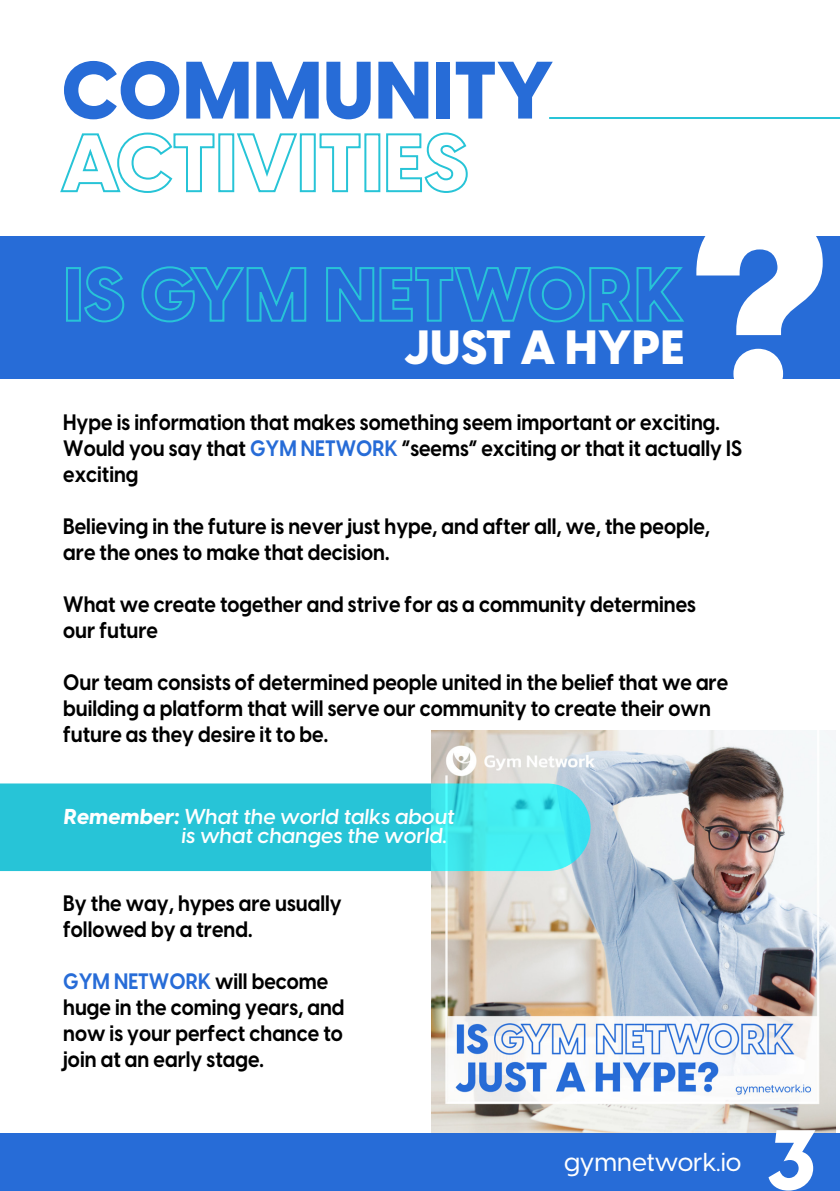
<style>
.page{position:relative;width:840px;height:1191px;background:#fff}
.page>*{position:absolute;margin:0;border:0;box-sizing:border-box;transform-origin:0 0}
.t1{font:italic 800 83.8px "Visby CF";color:#fff}
.t2{font:800 80px "Visby CF";letter-spacing:.01em;color:#276cd7}
.t3{font:800 47.4px "Visby CF";letter-spacing:.01em;color:#fff}
.t4{font:500 25.6px "Visby CF";color:#fff}
.t5{font:700 22px/26px "Visby CF";color:#000;scale:.91 1}
.t6{font:italic 600 21.2px/18.8px "Visby CF";color:#fff}
.s1{color:#276cd7}
.s2{font-weight:800}
</style>
<div class="page">
<img style="left:431px;top:730px;width:404px;height:403px">
<svg style="left:0;top:783px;width:590px;height:88px;background:#30cddc"></svg>
<div style="left:0;top:236px;width:839px;height:143px;background:#276cd7"></div>
<div style="left:0;top:1133px;width:839px;height:58px;background:#276cd7"></div>
<svg style="left:60px;top:132px;width:155px;height:61px"></svg>
<div style="left:218px;top:133px;width:16px;height:59px;border:2px solid #27c4d7"></div>
<svg style="left:237px;top:133px;width:61px;height:60px"></svg>
<div style="left:299px;top:133px;width:16px;height:59px;border:2px solid #27c4d7"></div>
<svg style="left:319px;top:133px;width:42px;height:60px"></svg>
<div style="left:364px;top:133px;width:16px;height:59px;border:2px solid #27c4d7"></div>
<svg style="left:386px;top:132px;width:82px;height:61px"></svg>
<hr style="left:549px;top:117px;width:290px;height:2px;background:#27c4d7">
<div style="left:66px;top:267px;width:15px;height:55px;border:2px solid #27c4d7"></div>
<svg style="left:84px;top:266px;width:41px;height:57px"></svg>
<svg style="left:141px;top:266px;width:166px;height:57px"></svg>
<svg style="left:326px;top:266px;width:358px;height:57px"></svg>
<svg style="left:696px;top:236px;width:126px;height:143px"></svg>
<h2 class="t2" style="left:61px;top:26px;width:494px">COMMUNITY</h2>
<h3 class="t3" style="left:404px;top:309px;width:281px">JUST A HYPE</h3>
<p class="t5" style="left:63px;top:408px;width:747px">Hype is information that makes something seem important or exciting.<br>Would you say that <span class="s1">GYM NETWORK</span> “seems” exciting or that it actually IS exciting</p>
<p class="t5" style="left:63px;top:512px;width:711px">Believing in the future is never just hype, and after all, we, the people, are the ones to make that decision.</p>
<p class="t5" style="left:63px;top:590px;width:696px">What we create together and strive for as a community determines our future</p>
<p class="t5" style="left:63px;top:668px;width:732px">Our team consists of determined people united in the belief that we are building a platform that will serve our community to create their own future as they desire it to be.</p>
<p class="t6" style="left:181px;top:806px;width:274px;text-indent:-117px"><span class="s2">Remember:</span> What the world talks about is what changes the world.</p>
<p class="t5" style="left:63px;top:888px;width:307px">By the way, hypes are usually followed by a trend.</p>
<p class="t5" style="left:63px;top:966px;width:310px"><span class="s1">GYM NETWORK</span> will become huge in the coming years, and now is your perfect chance to join at an early stage.</p>
<p class="t4" style="left:563px;top:1142px;width:179px">gymnetwork.io</p>
<h1 class="t1" style="left:766px;top:1092px;width:50px">3</h1>
</div>
